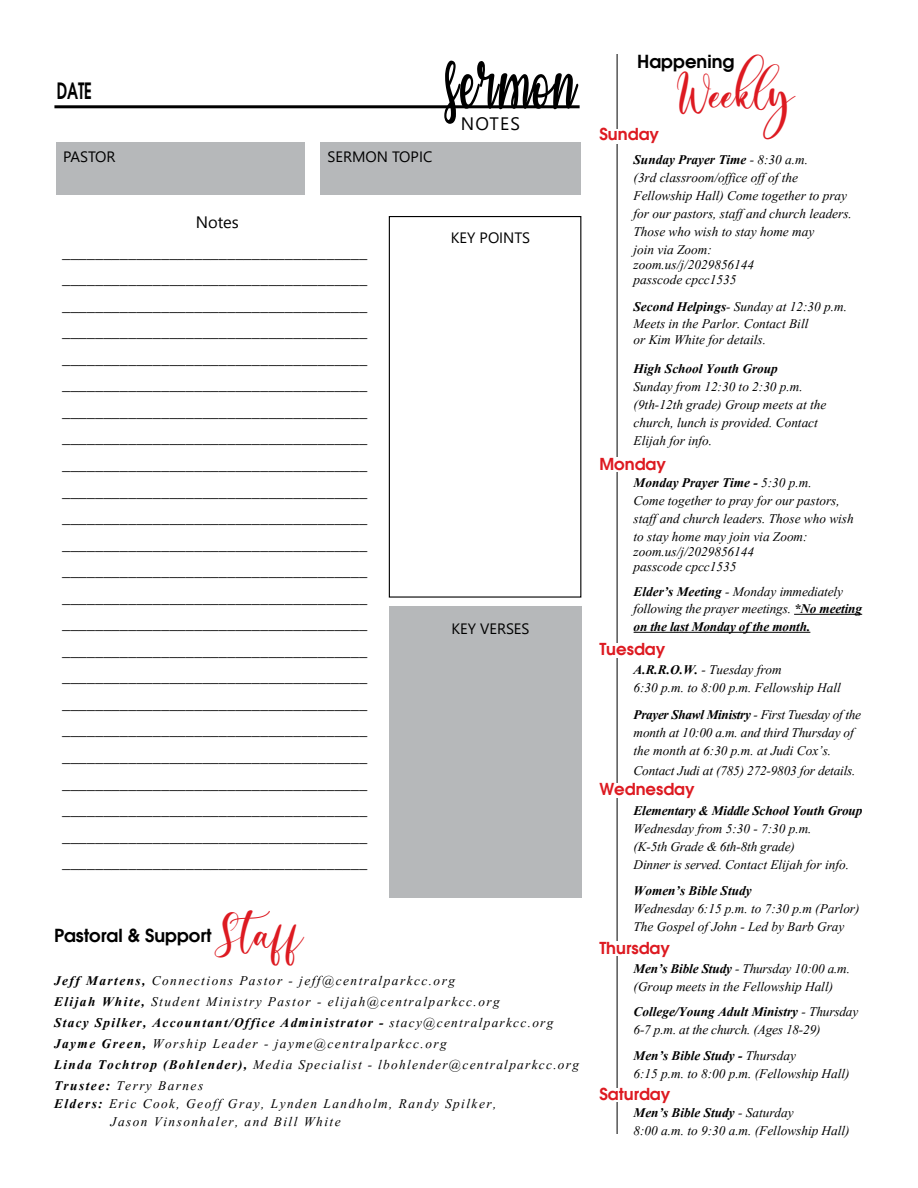
<style>
.page{position:relative;width:918px;height:1188px;background:#fff}
.page>*{position:absolute;margin:0;border:0;box-sizing:border-box;transform-origin:0 0}
.t1{font:108px "Congrats Calligraphy";letter-spacing:.03em;color:#000;scale:.67 1}
.t2{font:37.5px "almondwhisp";color:#dd1a21}
.t3{font:600 22.5px "Avant Garde";color:#000;scale:.67 1}
.t4{font:600 18px "Avant Garde";color:#000}
.t5{font:18px "Segoe UI";letter-spacing:.07em;color:#000}
.t6{font:16.5px/18px "Vijaya";color:#000}
.t7{font:16.5px/26.5px "Minion Pro";color:#000;text-align:justify}
.t8{font:16.5px/21px "Vijaya";letter-spacing:.09em;color:#000}
.t9{font:700 16.5px "Vijaya";letter-spacing:-.01em;color:#000}
.t10{font:600 16.5px "Avant Garde";color:#dd1a21}
.t11{font:16.5px "Segoe UI Emoji";color:#000}
.t12{font:15px "Segoe UI";color:#000}
.s1{font-family:"almondwhisp";font-weight:400;font-size:37.5px;color:#dd1a21}
.s2{font-weight:700}
</style>
<div class="page">
<hr style="left:794px;top:614px;width:68px;height:1px;background:#000">
<hr style="left:634px;top:632px;width:176px;height:1px;background:#000">
<hr style="left:617px;top:54px;width:1px;height:1080px;background:#000">
<hr style="left:54px;top:105px;width:526px;height:3px;background:#000">
<div style="left:56px;top:142px;width:248px;height:52px;background:#b6b8ba"></div>
<div style="left:320px;top:142px;width:261px;height:52px;background:#b6b8ba"></div>
<div style="left:389px;top:216px;width:192px;height:382px;border:1px solid #000"></div>
<div style="left:389px;top:607px;width:192px;height:291px;background:#b6b8ba"></div>
<div style="left:608px;top:643px;width:67px;height:14px;background:#fff"></div>
<div style="left:606px;top:941px;width:143px;height:15px;background:#fff"></div>
<div style="left:612px;top:1088px;width:106px;height:14px;background:#fff"></div>
<div style="left:608px;top:130px;width:67px;height:14px;background:#fff"></div>
<div style="left:608px;top:457px;width:133px;height:15px;background:#fff"></div>
<div style="left:608px;top:783px;width:134px;height:15px;background:#fff"></div>
<h3 class="t3" style="left:57px;top:75px;width:54px">DATE</h3>
<p class="t12" style="left:63px;top:143px;width:54px">PASTOR</p>
<p class="t12" style="left:328px;top:143px;width:106px">SERMON TOPIC</p>
<h1 class="t1" style="left:446px;top:9px;width:195px">sermon</h1>
<p class="t5" style="left:461px;top:107px;width:61px">NOTES</p>
<p class="t11" style="left:208px;top:212px;width:32px">□▼ ▲</p>
<p class="t7" style="left:62px;top:239px;width:307px">_____________________________________ _____________________________________ _____________________________________ _____________________________________ _____________________________________ _____________________________________ _____________________________________ _____________________________________ _____________________________________ _____________________________________ _____________________________________ _____________________________________ _____________________________________ _____________________________________ _____________________________________ _____________________________________ _____________________________________ _____________________________________ _____________________________________ _____________________________________ _____________________________________ _____________________________________ _____________________________________ _____________________________________</p>
<p class="t12" style="left:451px;top:224px;width:81px">KEY POINTS</p>
<p class="t12" style="left:451px;top:614px;width:80px">KEY VERSES</p>
<p class="t4" style="left:54px;top:924px;width:251px">Pastoral &amp; Support <span class="s1">Staff</span></p>
<p class="t8" style="left:54px;top:968px;width:527px"><span class="s2">Jeff Martens,</span> Connections Pastor - jeff@centralparkcc.org<br><span class="s2">Elijah White,</span> Student Ministry Pastor - elijah@centralparkcc.org<br><span class="s2">Stacy Spilker, Accountant/Office Administrator -</span> stacy@centralparkcc.org <span class="s2">Jayme Green,</span> Worship Leader - jayme@centralparkcc.org<br><span class="s2">Linda Tochtrop (Bohlender),</span> Media Specialist - lbohlender@centralparkcc.org <span class="s2">Trustee:</span> Terry Barnes</p>
<p class="t8" style="left:111px;top:1092px;width:387px;line-height:18px;text-indent:-57px"><span class="s2">Elders:</span> Eric Cook, Geoff Gray, Lynden Landholm, Randy Spilker,<br>Jason Vinsonhaler, and Bill White</p>
<p class="t4" style="left:637px;top:49px;width:99px">Happening</p>
<h2 class="t2" style="left:675px;top:69px;width:121px">Weekly</h2>
<p class="t10" style="left:599px;top:123px;width:61px">Sunday</p>
<p class="t6" style="left:634px;top:149px;width:220px"><span class="s2">Sunday Prayer Time</span> - 8:30 a.m.<br>(3rd classroom/office off of the<br>Fellowship Hall) Come together to pray for our pastors, staff and church leaders.<br>Those who wish to stay home may<br>join via Zoom:</p>
<p class="t6" style="left:634px;top:255px;width:122px;line-height:15px">zoom.us/j/2029856144 passcode cpcc1535</p>
<p class="t6" style="left:634px;top:296px;width:215px;line-height:16.5px"><span class="s2">Second Helpings</span>- Sunday at 12:30 p.m.<br>Meets in the Parlor. Contact Bill<br>or Kim White for details.</p>
<p class="t9" style="left:634px;top:355px;width:146px">High School Youth Group</p>
<p class="t6" style="left:634px;top:375px;width:194px">Sunday from 12:30 to 2:30 p.m. (9th-12th grade) Group meets at the church, lunch is provided. Contact<br>Elijah for info.</p>
<p class="t6" style="left:634px;top:471px;width:222px"><span class="s2">Monday Prayer Time -</span> 5:30 p.m.<br>Come together to pray for our pastors, staff and church leaders. Those who wish to stay home may join via Zoom:</p>
<p class="t6" style="left:634px;top:542px;width:122px;line-height:15px">zoom.us/j/2029856144 passcode cpcc1535</p>
<p class="t6" style="left:634px;top:581px;width:230px;line-height:16.5px"><span class="s2">Elder’s Meeting</span> - Monday immediately following the prayer meetings. <span class="s2">*No meeting</span></p>
<p class="t9" style="left:634px;top:613px;width:178px">on the last Monday of the month.</p>
<p class="t6" style="left:634px;top:659px;width:209px"><span class="s2">A.R.R.O.W.</span> - Tuesday from<br>6:30 p.m. to 8:00 p.m. Fellowship Hall</p>
<p class="t6" style="left:634px;top:704px;width:229px"><span class="s2">Prayer Shawl Ministry</span> - First Tuesday of the month at 10:00 a.m. and third Thursday of the month at 6:30 p.m. at Judi Cox’s.</p>
<p class="t6" style="left:634px;top:759px;width:224px">Contact Judi at (785) 272-9803 for details.</p>
<p class="t9" style="left:634px;top:798px;width:230px">Elementary &amp; Middle School Youth Group</p>
<p class="t6" style="left:634px;top:818px;width:217px">Wednesday from 5:30 - 7:30 p.m. (K-5th Grade &amp; 6th-8th grade)<br>Dinner is served. Contact Elijah for info.</p>
<p class="t9" style="left:634px;top:877px;width:120px">Women’s Bible Study</p>
<p class="t6" style="left:634px;top:897px;width:227px">Wednesday 6:15 p.m. to 7:30 p.m (Parlor)<br>The Gospel of John - Led by Barb Gray</p>
<p class="t6" style="left:634px;top:957px;width:218px"><span class="s2">Men’s Bible Study</span> - Thursday 10:00 a.m. (Group meets in the Fellowship Hall)</p>
<p class="t6" style="left:634px;top:1001px;width:226px"><span class="s2">College/Young Adult Ministry</span> - Thursday<br>6-7 p.m. at the church. (Ages 18-29)</p>
<p class="t6" style="left:634px;top:1044px;width:218px"><span class="s2">Men’s Bible Study -</span> Thursday<br>6:15 p.m. to 8:00 p.m. (Fellowship Hall)</p>
<p class="t6" style="left:634px;top:1101px;width:218px"><span class="s2">Men’s Bible Study</span> - Saturday<br>8:00 a.m. to 9:30 a.m. (Fellowship Hall)</p>
<p class="t10" style="left:599px;top:453px;width:68px">Monday</p>
<p class="t10" style="left:599px;top:638px;width:67px">Tuesday</p>
<p class="t10" style="left:599px;top:778px;width:97px">Wednesday</p>
<p class="t10" style="left:599px;top:937px;width:72px">Thursday</p>
<p class="t10" style="left:599px;top:1083px;width:72px">Saturday</p>
</div>
